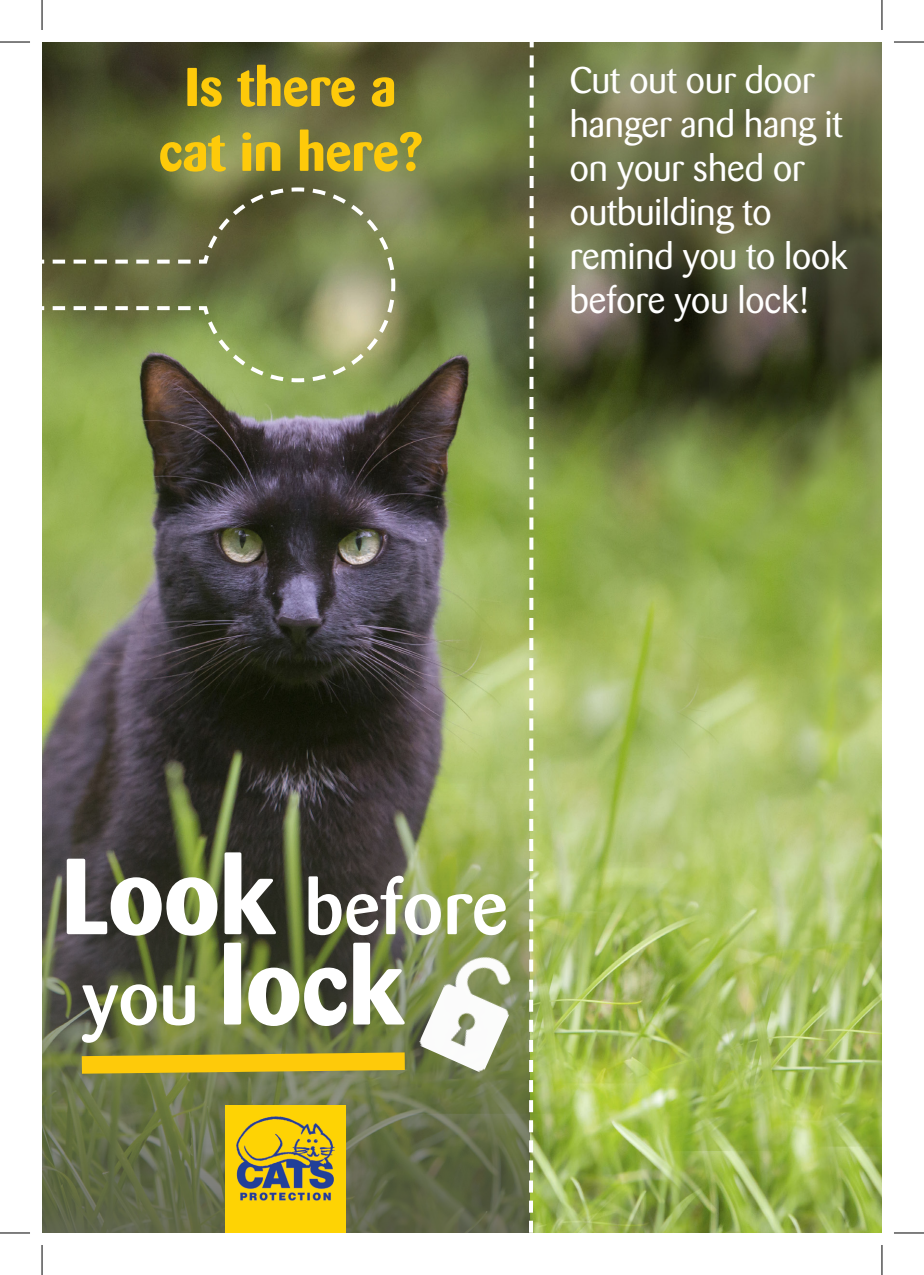
<style>
.page{position:relative;width:924px;height:1275px;background:#fff}
.page>*{position:absolute;margin:0;border:0;box-sizing:border-box;transform-origin:0 0}
.t1{font:700 107px "Barmeno BQ";color:#fff}
.t2{font:500 75.6px "Barmeno BQ";color:#fff}
.t3{font:700 54px/64.8px "Barmeno BQ";color:#feca0a;text-align:center}
.t4{font:36.6px/44px "Barmeno BQ";color:#fff}
.s1{font-weight:700;font-size:107px}
.s2{font-weight:500;font-size:75.6px}
</style>
<div class="page">
<img style="left:42px;top:42px;width:839px;height:1191px">
<svg style="left:42px;top:772px;width:484px;height:461px;background:#5c6242"></svg>
<img style="left:418px;top:942px;width:108px;height:131px">
<svg style="left:64px;top:1043px;width:358px;height:39px;background:#a99a31"></svg>
<svg style="left:526px;top:42px;width:9px;height:1191px"></svg>
<img style="left:225px;top:1105px;width:120px;height:128px">
<svg style="left:42px;top:185px;width:355px;height:199px;background:#78804f"></svg>
<hr style="left:0;top:42px;width:30px;height:1px;background:#000">
<hr style="left:893px;top:42px;width:30px;height:1px;background:#000">
<hr style="left:0;top:1232px;width:30px;height:1px;background:#000">
<hr style="left:893px;top:1232px;width:30px;height:1px;background:#000">
<hr style="left:42px;top:0;width:1px;height:30px;background:#000">
<hr style="left:42px;top:1245px;width:1px;height:30px;background:#000">
<hr style="left:881px;top:0;width:1px;height:30px;background:#000">
<hr style="left:881px;top:1245px;width:1px;height:30px;background:#000">
<p class="t3" style="left:159px;top:54px;width:265px">Is there a cat in here?</p>
<p class="t4" style="left:569px;top:58px;width:279px">Cut out our door hanger and hang it on your shed or outbuilding to remind you to look before you lock!</p>
<p class="t2" style="left:61px;top:863px;width:448px"><span class="s1">Look</span> before</p>
<p class="t1" style="left:82px;top:922px;width:323px"><span class="s2">you</span> lock</p>
</div>
